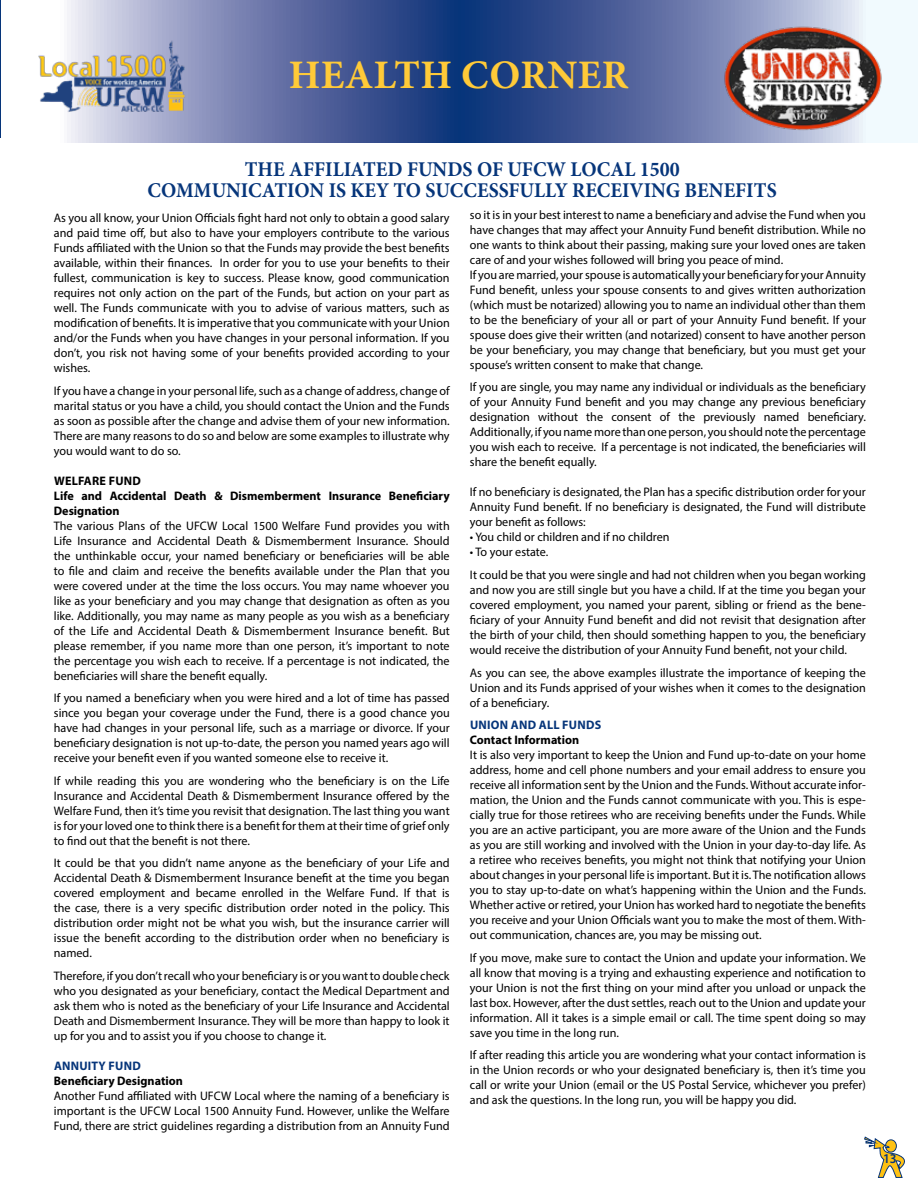
<style>
.page{position:relative;width:918px;height:1188px;background:#fff}
.page>*{position:absolute;margin:0;border:0;box-sizing:border-box;transform-origin:0 0}
.t1{font:700 40.5px "Minion Pro";letter-spacing:.01em;color:#ffca38}
.t2{font:700 21px/21px "Minion Pro";color:#06357a;text-align:center;scale:.95 1}
.t3{font:600 13.5px "Myriad Pro";color:#06357a;scale:.95 1}
.t4{font:12.3px/15px "Myriad Pro";color:#000;text-align:justify}
.t5{font:700 12.3px/15px "Myriad Pro";color:#000}
.t6{font:700 12.3px "Myriad Pro";letter-spacing:.02em;color:#06357a}
</style>
<div class="page">
<hr style="left:0;top:0;width:1px;height:137px;background:#06357a">
<svg style="left:67px;top:0;width:851px;height:143px;background:#6072a5"></svg>
<img style="left:38px;top:38px;width:153px;height:86px">
<img style="left:723px;top:22px;width:163px;height:112px">
<svg style="left:864px;top:1137px;width:41px;height:41px"></svg>
<h1 class="t1" style="left:289px;top:46px;width:341px">HEALTH CORNER</h1>
<h2 class="t2" style="left:148px;top:159px;width:664px">THE AFFILIATED FUNDS OF UFCW LOCAL 1500<br>COMMUNICATION IS KEY TO SUCCESSFULLY RECEIVING BENEFITS</h2>
<p class="t4" style="left:54px;top:210px;width:397px">As you all know, your Union Officials fight hard not only to obtain a good salary and paid time off, but also to have your employers contribute to the various Funds affiliated with the Union so that the Funds may provide the best benefits available, within their finances. In order for you to use your benefits to their fullest, communication is key to success. Please know, good communication requires not only action on the part of the Funds, but action on your part as well. The Funds communicate with you to advise of various matters, such as modification of benefits. It is imperative that you communicate with your Union and/or the Funds when you have changes in your personal information. If you don’t, you risk not having some of your benefits provided according to your wishes.</p>
<p class="t4" style="left:54px;top:383px;width:397px">If you have a change in your personal life, such as a change of address, change of marital status or you have a child, you should contact the Union and the Funds as soon as possible after the change and advise them of your new information.<br>There are many reasons to do so and below are some examples to illustrate why you would want to do so.</p>
<p class="t5" style="left:54px;top:473px;width:397px">WELFARE FUND<br>Life and Accidental Death &amp; Dismemberment Insurance Beneficiary<br>Designation</p>
<p class="t4" style="left:54px;top:518px;width:397px">The various Plans of the UFCW Local 1500 Welfare Fund provides you with Life Insurance and Accidental Death &amp; Dismemberment Insurance. Should the unthinkable occur, your named beneficiary or beneficiaries will be able to file and claim and receive the benefits available under the Plan that you were covered under at the time the loss occurs. You may name whoever you like as your beneficiary and you may change that designation as often as you like. Additionally, you may name as many people as you wish as a beneficiary of the Life and Accidental Death &amp; Dismemberment Insurance benefit. But please remember, if you name more than one person, it’s important to note the percentage you wish each to receive. If a percentage is not indicated, the beneficiaries will share the benefit equally.</p>
<p class="t4" style="left:54px;top:690px;width:397px">If you named a beneficiary when you were hired and a lot of time has passed since you began your coverage under the Fund, there is a good chance you have had changes in your personal life, such as a marriage or divorce. If your beneficiary designation is not up-to-date, the person you named years ago will receive your benefit even if you wanted someone else to receive it.</p>
<p class="t4" style="left:54px;top:773px;width:397px">If while reading this you are wondering who the beneficiary is on the Life Insurance and Accidental Death &amp; Dismemberment Insurance offered by the Welfare Fund, then it’s time you revisit that designation. The last thing you want is for your loved one to think there is a benefit for them at their time of grief only to find out that the benefit is not there.</p>
<p class="t4" style="left:54px;top:855px;width:397px">It could be that you didn’t name anyone as the beneficiary of your Life and Accidental Death &amp; Dismemberment Insurance benefit at the time you began covered employment and became enrolled in the Welfare Fund. If that is the case, there is a very specific distribution order noted in the policy. This distribution order might not be what you wish, but the insurance carrier will issue the benefit according to the distribution order when no beneficiary is named.</p>
<p class="t4" style="left:54px;top:968px;width:397px">Therefore, if you don’t recall who your beneficiary is or you want to double check who you designated as your beneficiary, contact the Medical Department and ask them who is noted as the beneficiary of your Life Insurance and Accidental Death and Dismemberment Insurance. They will be more than happy to look it up for you and to assist you if you choose to change it.</p>
<p class="t6" style="left:54px;top:1057px;width:88px">ANNUITY FUND</p>
<p class="t5" style="left:54px;top:1073px;width:131px">Beneficiary Designation</p>
<p class="t4" style="left:54px;top:1088px;width:397px">Another Fund affiliated with UFCW Local where the naming of a beneficiary is important is the UFCW Local 1500 Annuity Fund. However, unlike the Welfare Fund, there are strict guidelines regarding a distribution from an Annuity Fund</p>
<p class="t4" style="left:470px;top:207px;width:398px;text-align:left">so it is in your best interest to name a beneficiary and advise the Fund when you have changes that may affect your Annuity Fund benefit distribution. While no one wants to think about their passing, making sure your loved ones are taken care of and your wishes followed will bring you peace of mind.<br>If you are married, your spouse is automatically your beneficiary for your Annuity Fund benefit, unless your spouse consents to and gives written authorization (which must be notarized) allowing you to name an individual other than them to be the beneficiary of your all or part of your Annuity Fund benefit. If your spouse does give their written (and notarized) consent to have another person be your beneficiary, you may change that beneficiary, but you must get your spouse’s written consent to make that change.</p>
<p class="t4" style="left:470px;top:380px;width:398px">If you are single, you may name any individual or individuals as the beneficiary of your Annuity Fund benefit and you may change any previous beneficiary designation without the consent of the previously named beneficiary.<br>Additionally, if you name more than one person, you should note the percentage you wish each to receive. If a percentage is not indicated, the beneficiaries will share the benefit equally.</p>
<p class="t4" style="left:470px;top:485px;width:398px">If no beneficiary is designated, the Plan has a specific distribution order for your Annuity Fund benefit. If no beneficiary is designated, the Fund will distribute your benefit as follows:</p>
<p class="t4" style="left:470px;top:530px;width:201px">• You child or children and if no children</p>
<p class="t4" style="left:470px;top:541px;width:398px;line-height:22.5px">• To your estate.<br>It could be that you were single and had not children when you began working</p>
<p class="t4" style="left:470px;top:582px;width:398px">and now you are still single but you have a child. If at the time you began your covered employment, you named your parent, sibling or friend as the bene&shy;ficiary of your Annuity Fund benefit and did not revisit that designation after the birth of your child, then should something happen to you, the beneficiary would receive the distribution of your Annuity Fund benefit, not your child.</p>
<p class="t4" style="left:470px;top:665px;width:398px">As you can see, the above examples illustrate the importance of keeping the Union and its Funds apprised of your wishes when it comes to the designation of a beneficiary.</p>
<p class="t6" style="left:470px;top:717px;width:133px">UNION AND ALL FUNDS</p>
<p class="t5" style="left:470px;top:732px;width:111px">Contact Information</p>
<p class="t4" style="left:470px;top:747px;width:398px">It is also very important to keep the Union and Fund up-to-date on your home address, home and cell phone numbers and your email address to ensure you receive all information sent by the Union and the Funds. Without accurate infor&shy;mation, the Union and the Funds cannot communicate with you. This is espe&shy;cially true for those retirees who are receiving benefits under the Funds. While you are an active participant, you are more aware of the Union and the Funds as you are still working and involved with the Union in your day-to-day life. As a retiree who receives benefits, you might not think that notifying your Union about changes in your personal life is important. But it is. The notification allows you to stay up-to-date on what’s happening within the Union and the Funds.<br>Whether active or retired, your Union has worked hard to negotiate the benefits you receive and your Union Officials want you to make the most of them. With&shy;out communication, chances are, you may be missing out.</p>
<p class="t4" style="left:470px;top:950px;width:398px">If you move, make sure to contact the Union and update your information. We all know that moving is a trying and exhausting experience and notification to your Union is not the first thing on your mind after you unload or unpack the last box. However, after the dust settles, reach out to the Union and update your information. All it takes is a simple email or call. The time spent doing so may save you time in the long run.</p>
<p class="t4" style="left:470px;top:1047px;width:398px">If after reading this article you are wondering what your contact information is in the Union records or who your designated beneficiary is, then it’s time you call or write your Union (email or the US Postal Service, whichever you prefer) and ask the questions. In the long run, you will be happy you did.</p>
<p class="t3" style="left:883px;top:1150px;width:16px">13</p>
</div>
